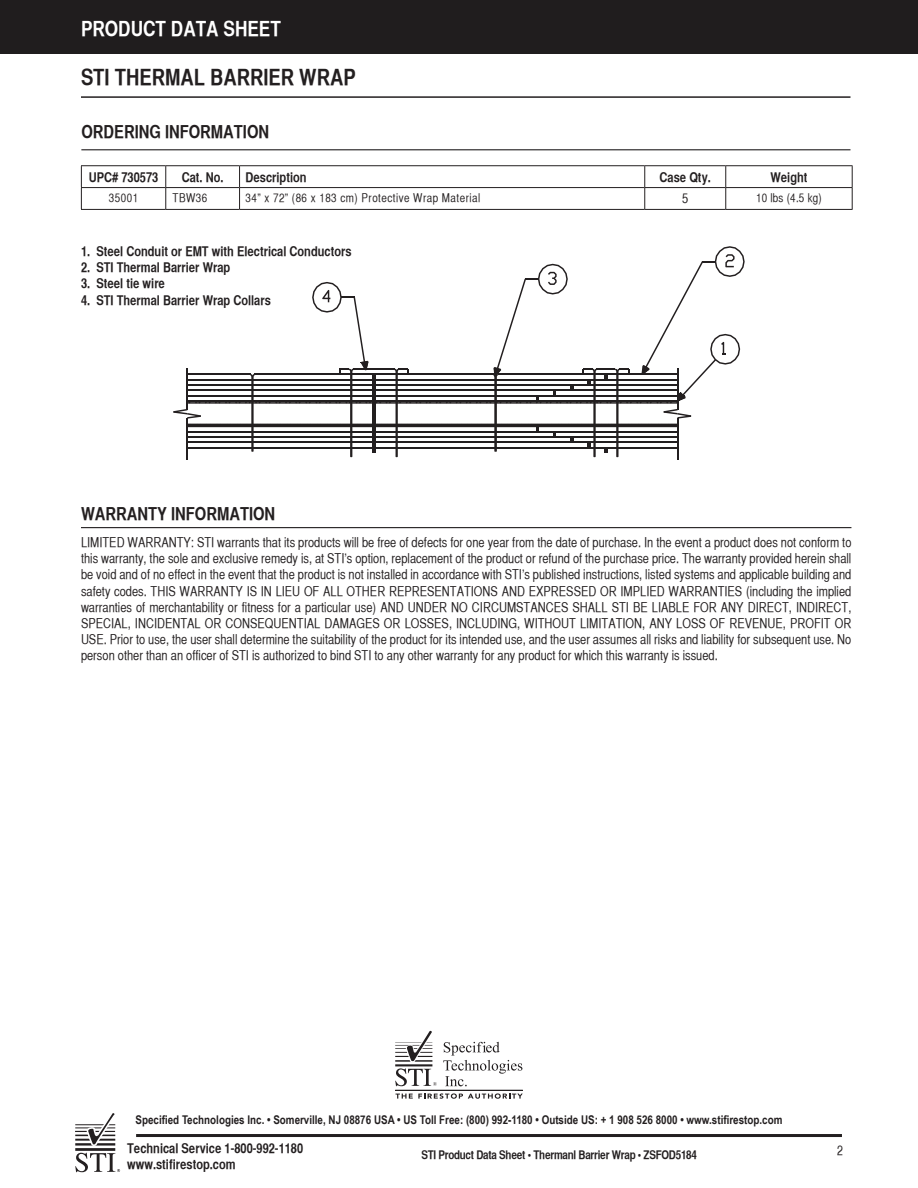
<style>
.page{position:relative;width:918px;height:1188px;background:#fff}
.page>*{position:absolute;margin:0;border:0;box-sizing:border-box;transform-origin:0 0}
.t1{font:22.5px "Helvetica CY Bold";color:#231f20}
.t2{font:21px "Helvetica CY Bold";color:#fff}
.PDS_Heading{font:18px "Helvetica CY Bold";color:#231f20}
.PDS_Instructions{font:13.5px/16.2px "Helvetica CY Plain";color:#231f20;text-align:justify}
.PDS_Instructions-2{font:13.5px "Helvetica CY Bold";color:#231f20}
.PDS_Instructions-3{font:13.5px "Helvetica CY Plain";color:#231f20;scale:.95 1}
.t3{font:700 12px "Arial Narrow";color:#231f20}
.t4{font:12px "Helvetica CY Plain";letter-spacing:.04em;color:#231f20}
.t5{font:12px "Helvetica CY Bold";letter-spacing:-.02em;color:#231f20}
</style>
<div class="page">
<hr style="left:75px;top:1148px;width:40px;height:3px;background:#231f20">
<hr style="left:75px;top:1143px;width:40px;height:3px;background:#231f20">
<hr style="left:75px;top:1139px;width:40px;height:2px;background:#231f20">
<hr style="left:75px;top:1135px;width:40px;height:1px;background:#231f20">
<hr style="left:75px;top:1131px;width:40px;height:1px;background:#231f20">
<hr style="left:75px;top:1128px;width:40px;height:1px;background:#231f20">
<hr style="left:75px;top:1125px;width:40px;height:1px;background:#231f20">
<svg style="left:87px;top:1113px;width:29px;height:33px"></svg>
<svg style="left:75px;top:1153px;width:45px;height:19px"></svg>
<hr style="left:136px;top:1134px;width:706px;height:3px;background:#231f20">
<hr style="left:81px;top:149px;width:769px;height:1px;background:#231f20">
<hr style="left:81px;top:165px;width:85px;height:1px;background:#231f20">
<hr style="left:166px;top:165px;width:74px;height:1px;background:#231f20">
<hr style="left:240px;top:165px;width:405px;height:1px;background:#231f20">
<hr style="left:645px;top:165px;width:81px;height:1px;background:#231f20">
<hr style="left:726px;top:165px;width:127px;height:1px;background:#231f20">
<hr style="left:81px;top:187px;width:85px;height:1px;background:#231f20">
<svg style="left:81px;top:166px;width:1px;height:43px"></svg>
<hr style="left:166px;top:187px;width:74px;height:1px;background:#231f20">
<svg style="left:165px;top:166px;width:1px;height:43px"></svg>
<hr style="left:240px;top:187px;width:405px;height:1px;background:#231f20">
<svg style="left:239px;top:166px;width:1px;height:43px"></svg>
<hr style="left:645px;top:187px;width:81px;height:1px;background:#231f20">
<svg style="left:644px;top:166px;width:1px;height:43px"></svg>
<hr style="left:726px;top:187px;width:127px;height:1px;background:#231f20">
<svg style="left:725px;top:166px;width:1px;height:43px"></svg>
<svg style="left:852px;top:166px;width:1px;height:43px"></svg>
<hr style="left:81px;top:209px;width:85px;height:1px;background:#231f20">
<hr style="left:166px;top:209px;width:74px;height:1px;background:#231f20">
<hr style="left:240px;top:209px;width:405px;height:1px;background:#231f20">
<hr style="left:645px;top:209px;width:81px;height:1px;background:#231f20">
<hr style="left:726px;top:209px;width:127px;height:1px;background:#231f20">
<div style="left:0;top:0;width:918px;height:54px;background:#201d1e"></div>
<hr style="left:81px;top:96px;width:769px;height:2px;background:#231f20">
<hr style="left:187px;top:418px;width:1px;height:41px;background:#231f20">
<hr style="left:677px;top:418px;width:1px;height:41px;background:#231f20">
<hr style="left:350px;top:370px;width:2px;height:87px;background:#231f20">
<hr style="left:396px;top:370px;width:2px;height:87px;background:#231f20">
<hr style="left:593px;top:370px;width:3px;height:87px;background:#231f20">
<hr style="left:616px;top:370px;width:3px;height:87px;background:#231f20">
<svg style="left:173px;top:246px;width:572px;height:207px"></svg>
<hr style="left:81px;top:527px;width:770px;height:1px;background:#231f20">
<svg style="left:443px;top:1042px;width:79px;height:44px"></svg>
<svg style="left:395px;top:1031px;width:42px;height:55px"></svg>
<svg style="left:396px;top:1093px;width:127px;height:6px"></svg>
<hr style="left:395px;top:1090px;width:128px;height:1px;background:#231f20">
<p class="t2" style="left:81px;top:16px;width:201px">PRODUCT DATA SHEET</p>
<p class="t1" style="left:81px;top:64px;width:276px">STI THERMAL BARRIER WRAP</p>
<p class="PDS_Heading" style="left:81px;top:121px;width:189px">ORDERING INFORMATION</p>
<p class="PDS_Instructions-2" style="left:89px;top:169px;width:71px">UPC# 730573</p>
<p class="PDS_Instructions-2" style="left:182px;top:169px;width:43px">Cat. No.</p>
<p class="PDS_Instructions-2" style="left:246px;top:169px;width:63px">Description</p>
<p class="PDS_Instructions-2" style="left:660px;top:169px;width:53px">Case Qty.</p>
<p class="PDS_Instructions-2" style="left:770px;top:169px;width:39px">Weight</p>
<p class="t4" style="left:109px;top:191px;width:31px">35001</p>
<p class="t4" style="left:173px;top:191px;width:36px">TBW36</p>
<p class="t4" style="left:246px;top:191px;width:236px">34” x 72” (86 x 183 cm) Protective Wrap Material</p>
<p class="PDS_Instructions" style="left:682px;top:191px;width:8px">5</p>
<p class="t4" style="left:756px;top:191px;width:67px">10 lbs (4.5 kg)</p>
<p class="PDS_Instructions-2" style="left:81px;top:243px;width:272px">1. Steel Conduit or EMT with Electrical Conductors</p>
<p class="PDS_Instructions-2" style="left:81px;top:259px;width:151px">2. STI Thermal Barrier Wrap</p>
<p class="PDS_Instructions-2" style="left:81px;top:275px;width:86px">3. Steel tie wire</p>
<p class="PDS_Instructions-2" style="left:81px;top:292px;width:191px">4. STI Thermal Barrier Wrap Collars</p>
<p class="PDS_Heading" style="left:81px;top:503px;width:196px">WARRANTY INFORMATION</p>
<p class="PDS_Instructions" style="left:81px;top:534px;width:772px">LIMITED WARRANTY: STI warrants that its products will be free of defects for one year from the date of purchase. In the event a product does not conform to this warranty, the sole and exclusive remedy is, at STI’s option, replacement of the product or refund of the purchase price. The warranty provided herein shall be void and of no effect in the event that the product is not installed in accordance with STI’s published instructions, listed systems and applicable building and safety codes. THIS WARRANTY IS IN LIEU OF ALL OTHER REPRESENTATIONS AND EXPRESSED OR IMPLIED WARRANTIES (including the implied warranties of merchantability or fitness for a particular use) AND UNDER NO CIRCUMSTANCES SHALL STI BE LIABLE FOR ANY DIRECT, INDIRECT, SPECIAL, INCIDENTAL OR CONSEQUENTIAL DAMAGES OR LOSSES, INCLUDING, WITHOUT LIMITATION, ANY LOSS OF REVENUE, PROFIT OR USE. Prior to use, the user shall determine the suitability of the product for its intended use, and the user assumes all risks and liability for subsequent use. No person other than an officer of STI is authorized to bind STI to any other warranty for any product for which this warranty is issued.</p>
<p class="t3" style="left:136px;top:1111px;width:648px">Specified Technologies Inc. • Somerville, NJ 08876 USA • US Toll Free: (800) 992-1180 • Outside US: + 1 908 526 8000 • www.stifirestop.com</p>
<p class="PDS_Instructions-2" style="left:127px;top:1140px;width:178px">Technical Service 1-800-992-1180</p>
<p class="PDS_Instructions-3" style="left:837px;top:1143px;width:8px">2</p>
<p class="PDS_Instructions-2" style="left:127px;top:1156px;width:110px">www.stifirestop.com</p>
<p class="t5" style="left:421px;top:1147px;width:277px">STI Product Data Sheet • Thermanl Barrier Wrap • ZSFOD5184</p>
</div>
